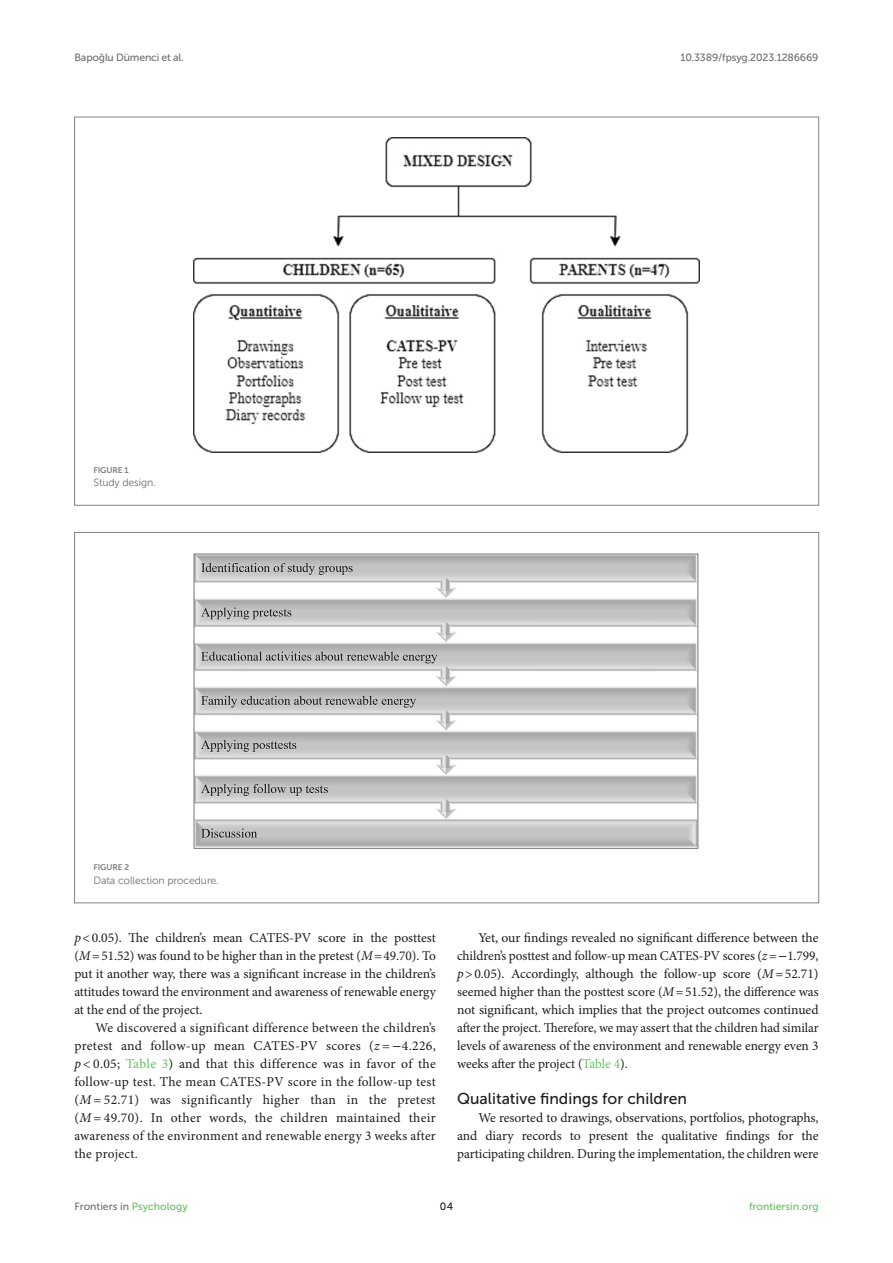
<style>
.page{position:relative;width:893px;height:1263px;background:#fff}
.page>*{position:absolute;margin:0;border:0;box-sizing:border-box;transform-origin:0 0}
.HEAD_3{font:15.75px "Museo Sans 500";color:#1b1c1b}
.TEXT{font:13.5px/18px "Minion Pro";letter-spacing:-.005em;color:#1b1c1b;text-align:justify}
.TEXT_FLUSH{font:13.5px/18px "Minion Pro";letter-spacing:-.005em;color:#1b1c1b;text-align:justify}
.t1{font:10.5px "Museo Sans 500";letter-spacing:-.015em;color:#706f70}
.FIG_LEG{font:10.5px "Museo Sans 300";letter-spacing:-.01em;color:#706f70}
.t2{font:10.5px "Museo Sans 500";color:#65c161}
.t3{font:10.5px "Museo Sans 500";color:#1b1c1b}
.FIG_HD{font:8.25px "Museo Sans 700";letter-spacing:-.01em;color:#7e7f7f}
.s1{font-style:italic}
.s2{font-family:"STIX General"}
.s3{color:#65c161}
</style>
<div class="page">
<img style="left:193px;top:137px;width:507px;height:316px">
<img style="left:193px;top:553px;width:506px;height:296px">
<p class="t1" style="left:74px;top:51px;width:111px">Bapoğlu Dümenci et al.</p>
<p class="t1" style="left:680px;top:51px;width:140px">10.3389/fpsyg.2023.1286669</p>
<p class="FIG_HD" style="left:94px;top:465px;width:37px">FIGURE 1</p>
<p class="FIG_LEG" style="left:94px;top:477px;width:64px">Study design.</p>
<p class="FIG_HD" style="left:94px;top:863px;width:37px">FIGURE 2</p>
<p class="FIG_LEG" style="left:94px;top:875px;width:127px">Data collection procedure.</p>
<p class="TEXT" style="left:74px;top:929px;width:363px"><span class="s1">p</span>&lt;0.05). The children’s mean CATES-PV score in the posttest (<span class="s1">M</span>=51.52) was found to be higher than in the pretest (<span class="s1">M</span>=49.70). To put it another way, there was a significant increase in the children’s attitudes toward the environment and awareness of renewable energy at the end of the project.</p>
<p class="TEXT" style="left:74px;top:1019px;width:363px;text-indent:21px">We discovered a significant difference between the children’s pretest and follow-up mean CATES-PV scores (<span class="s1">z</span> =<span class="s2">−</span>4.226, <span class="s1">p</span> &lt; 0.05; <span class="s3">Table 3</span>) and that this difference was in favor of the follow-up test. The mean CATES-PV score in the follow-up test (<span class="s1">M</span> = 52.71) was significantly higher than in the pretest (<span class="s1">M</span> = 49.70). In other words, the children maintained their awareness of the environment and renewable energy 3 weeks after the project.</p>
<p class="TEXT" style="left:457px;top:929px;width:363px;text-indent:21px">Yet, our findings revealed no significant difference between the children’s posttest and follow-up mean CATES-PV scores (<span class="s1">z</span>=<span class="s2">−</span>1.799, <span class="s1">p</span>&gt;0.05). Accordingly, although the follow-up score (<span class="s1">M</span>=52.71) seemed higher than the posttest score (<span class="s1">M</span>=51.52), the difference was not significant, which implies that the project outcomes continued after the project. Therefore, we may assert that the children had similar levels of awareness of the environment and renewable energy even 3 weeks after the project (<span class="s3">Table 4</span>).</p>
<p class="HEAD_3" style="left:457px;top:1090px;width:231px">Qualitative findings for children</p>
<p class="TEXT_FLUSH" style="left:457px;top:1109px;width:363px;text-indent:21px">We resorted to drawings, observations, portfolios, photographs, and diary records to present the qualitative findings for the participating children. During the implementation, the children were</p>
<p class="t1" style="left:74px;top:1200px;width:115px">Frontiers in <span class="s3">Psychology</span></p>
<p class="t3" style="left:440px;top:1200px;width:15px">04</p>
<p class="t2" style="left:749px;top:1200px;width:71px">frontiersin.org</p>
</div>
